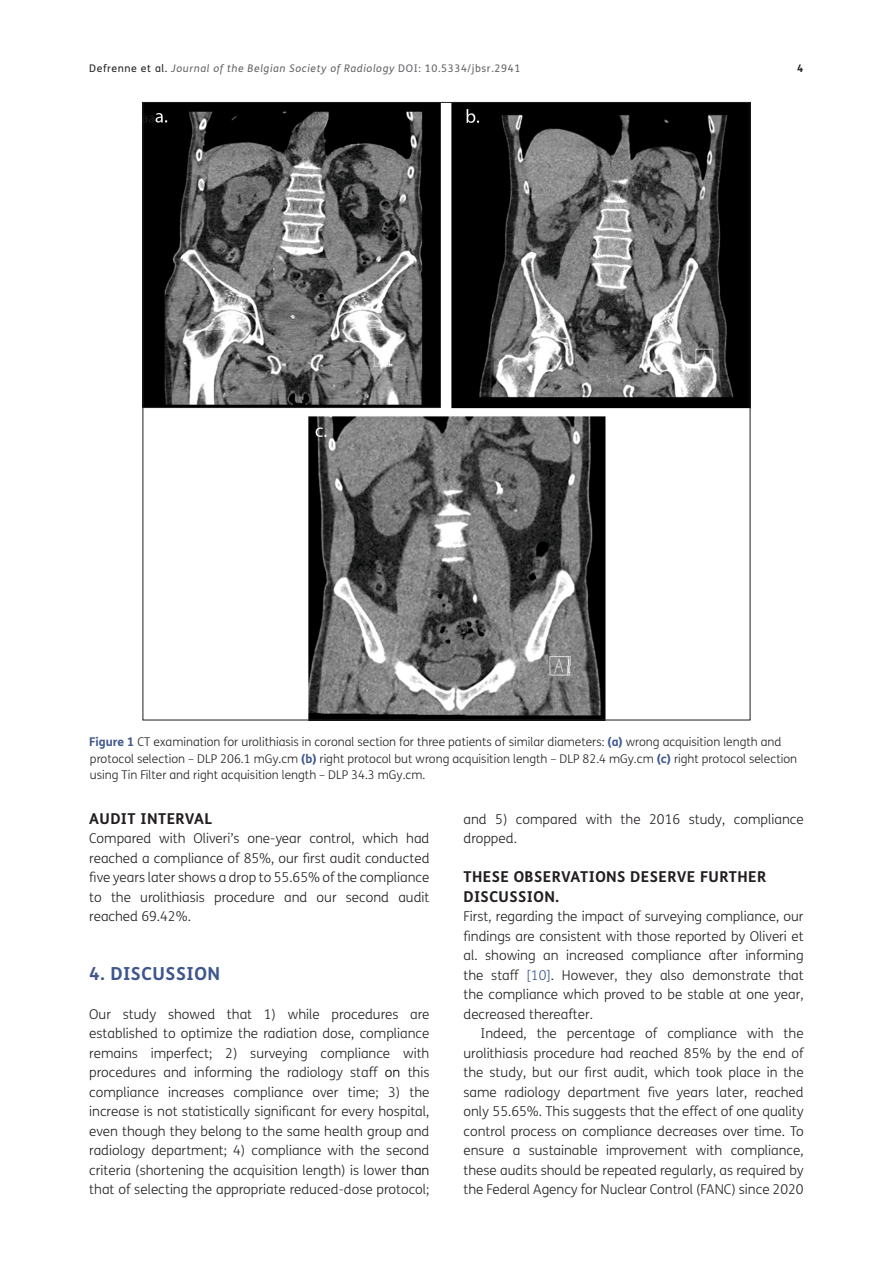
<style>
.page{position:relative;width:893px;height:1263px;background:#fff}
.page>*{position:absolute;margin:0;border:0;box-sizing:border-box;transform-origin:0 0}
.t1{font:700 18px "FS Me";letter-spacing:.03em;color:#3e578e}
.t2{font:700 15px/19.5px "FS Me";letter-spacing:.03em;color:#231f20}
.Body_Copy_-_1st_Para{font:300 13.5px/19.5px "FS Me";color:#231f20;text-align:justify}
.Body_Copy{font:300 13.5px/19.5px "FS Me";color:#231f20;text-align:justify}
.Figure_copy{font:300 12px/16.5px "FS Me";color:#231f20}
.t3{font:italic 10.5px "FS Me";letter-spacing:.06em;color:#636366}
.t4{font:700 10.5px "FS Me";color:#231f20}
.s1{font-style:normal;color:#231f20}
.s2{font-style:normal}
.s3{font-weight:700;color:#3e578e}
.s4{color:#000}
.s5{color:#3e578e}
</style>
<div class="page">
<img style="left:145px;top:104px;width:603px;height:614px">
<p class="t3" style="left:89px;top:62px;width:433px"><span class="s1">Defrenne et al.</span> Journal of the Belgian Society of Radiology <span class="s2">DOI: 10.5334/jbsr.2941</span></p>
<p class="t4" style="left:797px;top:61px;width:8px">4</p>
<p class="Figure_copy" style="left:89px;top:734px;width:709px"><span class="s3">Figure 1</span> CT examination for urolithiasis in coronal section for three patients of similar diameters: <span class="s3">(a)</span> wrong acquisition length and protocol selection – DLP 206.1 mGy.cm <span class="s3">(b)</span> right protocol but wrong acquisition length – DLP 82.4 mGy.cm <span class="s3">(c)</span> right protocol selection using Tin Filter and right acquisition length – DLP 34.3 mGy.cm.</p>
<h2 class="t2" style="left:89px;top:809px;width:125px">AUDIT INTERVAL</h2>
<p class="Body_Copy_-_1st_Para" style="left:89px;top:829px;width:342px">Compared with Oliveri’s one-year control, which had reached a compliance of 85%, our first audit conducted five years later shows a drop to 55.65% of the compliance to the urolithiasis procedure and our second audit reached 69.42%.</p>
<h1 class="t1" style="left:89px;top:962px;width:132px">4. DISCUSSION</h1>
<p class="Body_Copy_-_1st_Para" style="left:89px;top:1004px;width:342px">Our study showed that 1) while procedures are established to optimize the radiation dose, compliance remains imperfect; 2) surveying compliance with procedures and informing the radiology staff <span class="s4">on</span> this compliance increases compliance over time; 3) the increase is not statistically significant for every hospital, even though they belong to the same health group and radiology department; 4) compliance with the second criteria (shortening the acquisition length) is lower <span class="s4">than </span>that of selecting the appropriate reduced-dose protocol;</p>
<p class="Body_Copy_-_1st_Para" style="left:463px;top:809px;width:342px">and 5) compared with the 2016 study, compliance dropped.</p>
<h2 class="t2" style="left:463px;top:867px;width:304px">THESE OBSERVATIONS DESERVE FURTHER<br>DISCUSSION.</h2>
<p class="Body_Copy_-_1st_Para" style="left:463px;top:907px;width:342px">First, regarding the impact of surveying compliance, our findings are consistent with those reported by Oliveri et al. showing an increased compliance after informing the staff <span class="s5">[10]</span>. However, they also demonstrate that the compliance which proved to be stable at one year, decreased thereafter.</p>
<p class="Body_Copy" style="left:463px;top:1024px;width:342px;text-indent:17px">Indeed, the percentage of compliance with the urolithiasis procedure had reached 85% by the end of the study, but our first audit, which took place in the same radiology department five years later, reached only 55.65%. This suggests that the effect of one quality control process on compliance decreases over time. To ensure a sustainable improvement with compliance, these audits should be repeated regularly, as required by the Federal Agency for Nuclear Control (FANC) since 2020</p>
</div>
